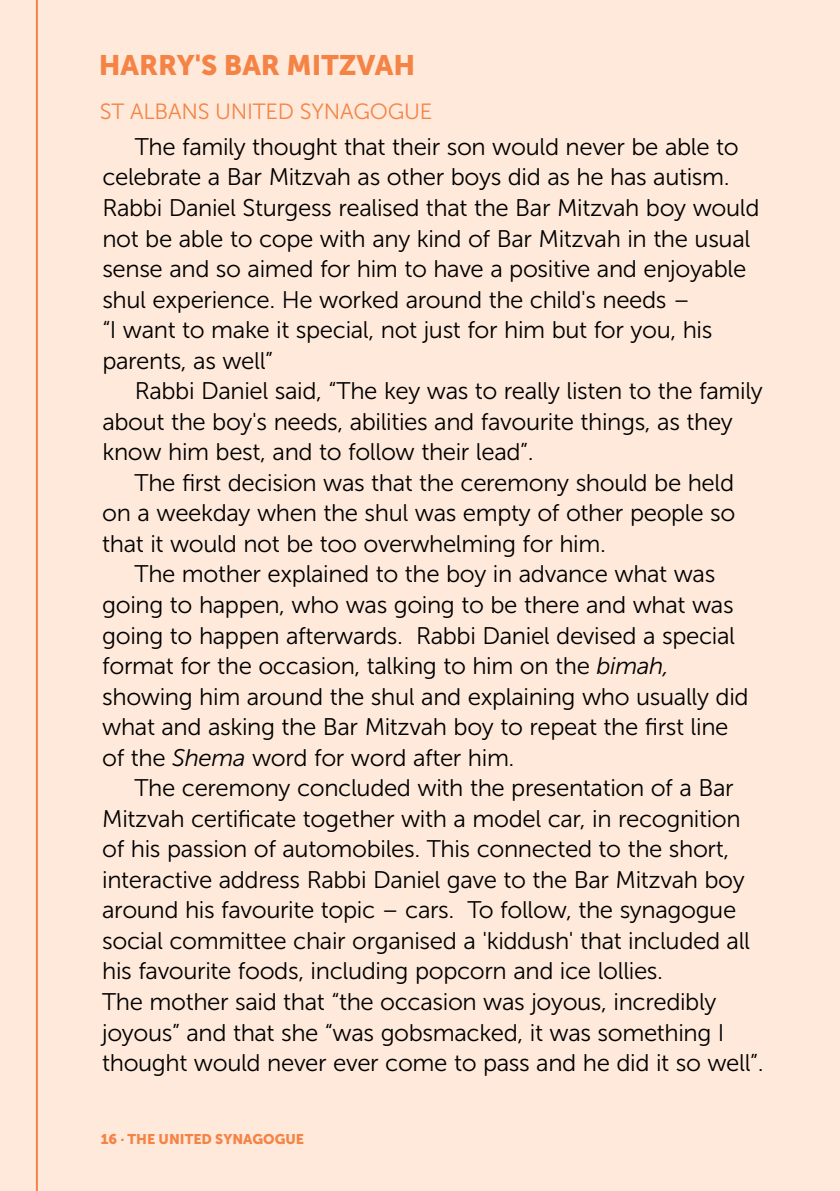
<style>
.page{position:relative;width:840px;height:1191px;background:#fff}
.page>*{position:absolute;margin:0;border:0;box-sizing:border-box;transform-origin:0 0}
.t1{font:28px "Museo Sans 900";color:#f58345}
.t2{font:24px/30.6px "Museo Sans 300";letter-spacing:-.015em;color:#000}
.t3{font:22px "Museo Sans 300";letter-spacing:-.01em;color:#f58345}
.t4{font:14px "Museo Sans 900";color:#f58345}
.s1{font-style:italic}
</style>
<div class="page">
<div style="left:0;top:0;width:839px;height:1191px;background:#fee9da"></div>
<hr style="left:36px;top:0;width:2px;height:1191px;background:#f58345">
<p class="t1" style="left:99px;top:54px;width:318px">HARRY'S BAR MITZVAH</p>
<p class="t3" style="left:100px;top:103px;width:333px">ST ALBANS UNITED SYNAGOGUE</p>
<p class="t2" style="left:102px;top:134px;width:658px;text-indent:32px">The family thought that their son would never be able to celebrate a Bar Mitzvah as other boys did as he has autism.<br>Rabbi Daniel Sturgess realised that the Bar Mitzvah boy would not be able to cope with any kind of Bar Mitzvah in the usual sense and so aimed for him to have a positive and enjoyable shul experience. He worked around the child's needs –<br>“I want to make it special, not just for him but for you, his parents, as well”</p>
<p class="t2" style="left:102px;top:378px;width:661px;text-indent:32px">Rabbi Daniel said, “The key was to really listen to the family about the boy's needs, abilities and favourite things, as they know him best, and to follow their lead”.</p>
<p class="t2" style="left:102px;top:469px;width:634px;text-align:justify;text-indent:32px">The first decision was that the ceremony should be held on a weekday when the shul was empty of other people so that it would not be too overwhelming for him.</p>
<p class="t2" style="left:102px;top:561px;width:647px;text-indent:32px">The mother explained to the boy in advance what was going to happen, who was going to be there and what was going to happen afterwards. Rabbi Daniel devised a special format for the occasion, talking to him on the <span class="s1">bimah, </span>showing him around the shul and explaining who usually did what and asking the Bar Mitzvah boy to repeat the first line of the <span class="s1">Shema</span> word for word after him.</p>
<p class="t2" style="left:102px;top:775px;width:662px;text-indent:32px">The ceremony concluded with the presentation of a Bar Mitzvah certificate together with a model car, in recognition of his passion of automobiles. This connected to the short, interactive address Rabbi Daniel gave to the Bar Mitzvah boy around his favourite topic – cars. To follow, the synagogue social committee chair organised a 'kiddush' that included all his favourite foods, including popcorn and ice lollies.<br>The mother said that “the occasion was joyous, incredibly joyous” and that she “was gobsmacked, it was something I thought would never ever come to pass and he did it so well”.</p>
<p class="t4" style="left:101px;top:1133px;width:205px">16 · THE UNITED SYNAGOGUE</p>
</div>
